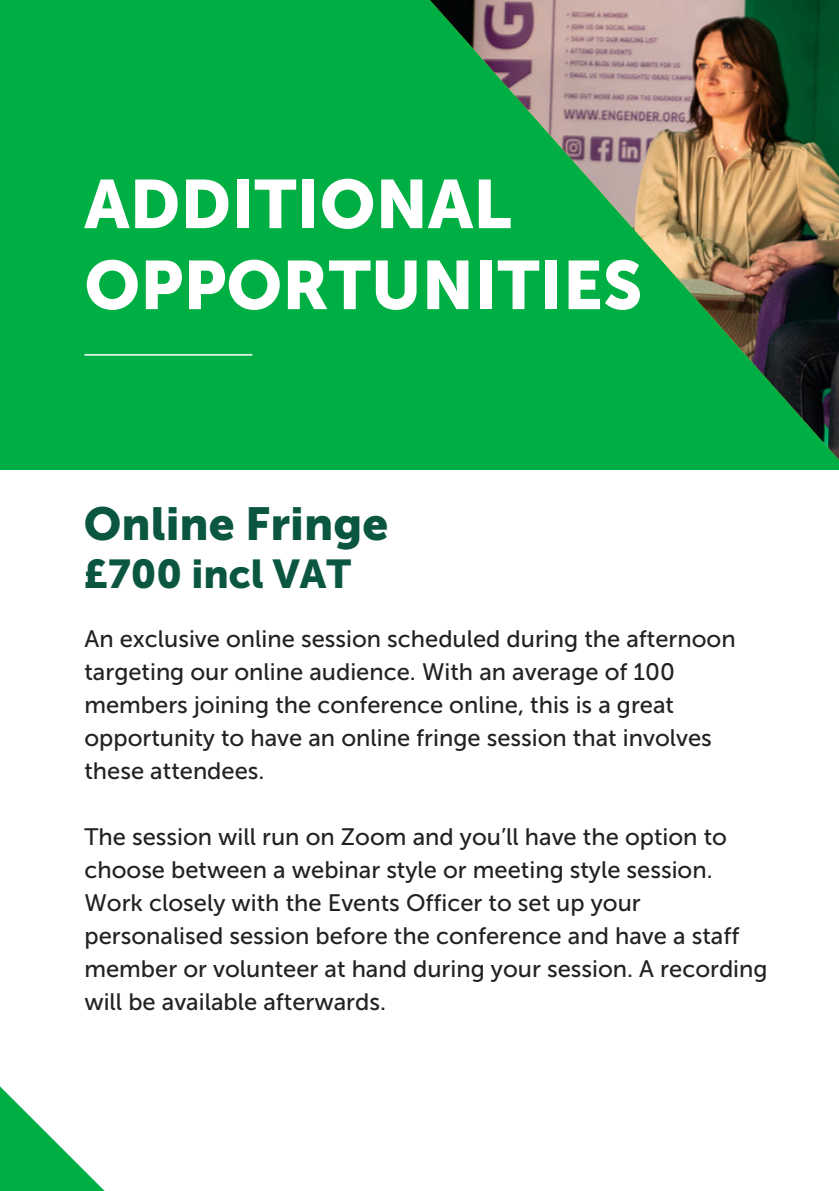
<style>
.page{position:relative;width:839px;height:1191px;background:#fff}
.page>*{position:absolute;margin:0;border:0;box-sizing:border-box;transform-origin:0 0}
.t1{font:68px/81px "Museo Sans 900";color:#fff}
.t2{font:46px "Museo Sans 900";color:#0a5640}
.t3{font:40px "Museo Sans 900";color:#0a5640}
.t4{font:23.8px/33px "Museo Sans 500";color:#222}
</style>
<div class="page">
<div style="left:0;top:0;width:838px;height:470px;background:#00af43"></div>
<hr style="left:84px;top:354px;width:168px;height:2px;background:#fff">
<img style="left:430px;top:0;width:408px;height:459px">
<svg style="left:0;top:1086px;width:105px;height:105px"></svg>
<h1 class="t1" style="left:84px;top:165px;width:559px">ADDITIONAL<br>OPPORTUNITIES</h1>
<h3 class="t2" style="left:84px;top:497px;width:306px">Online Fringe</h3>
<h2 class="t3" style="left:84px;top:551px;width:269px">£700 incl VAT</h2>
<p class="t4" style="left:84px;top:622px;width:652px">An exclusive online session scheduled during the afternoon targeting our online audience. With an average of 100 members joining the conference online, this is a great opportunity to have an online fringe session that involves these attendees.</p>
<p class="t4" style="left:84px;top:820px;width:684px">The session will run on Zoom and you’ll have the option to choose between a webinar style or meeting style session.<br>Work closely with the Events Officer to set up your personalised session before the conference and have a staff member or volunteer at hand during your session. A recording will be available afterwards.</p>
</div>
